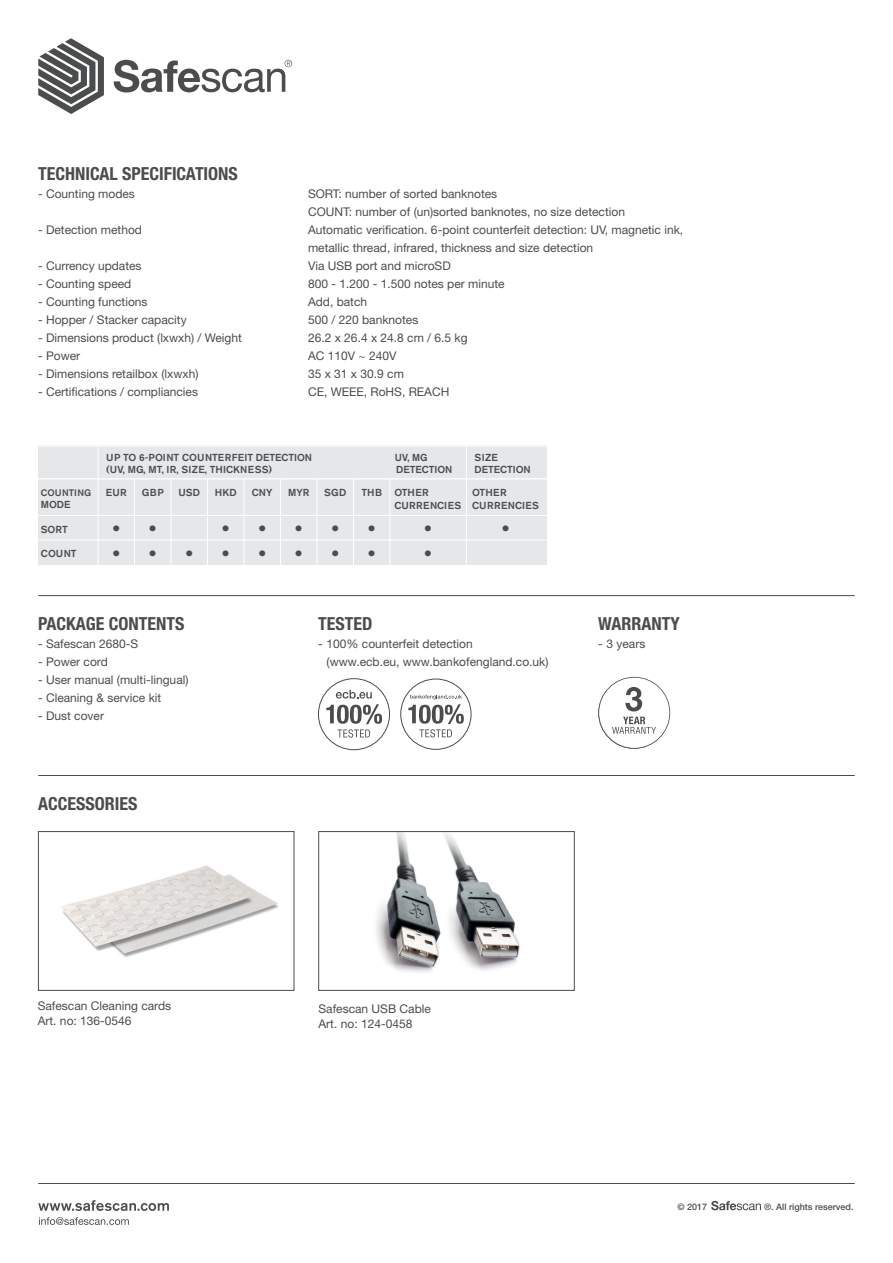
<style>
.page{position:relative;width:893px;height:1263px;background:#fff}
.page>*{position:absolute;margin:0;border:0;box-sizing:border-box;transform-origin:0 0}
.t1{font:700 18.9px/25.7px "Akzidenz Grotesk BE";color:#4b4c4d}
.t2{font:700 condensed 18px "Helvetica Neue LT Std";color:#4b4c4d}
.t3{font:12px/18px "Helvetica Neue LT Std";color:#4b4c4d}
.t4{font:500 10.05px "Akzidenz Grotesk BE";color:#4b4c4d}
.t5{font:500 10.05px/12.9px "Akzidenz Grotesk BE";letter-spacing:.04em;color:#4b4c4d}
.t6{font:500 10.05px "Akzidenz Grotesk BE";letter-spacing:.02em;color:#4b4c4d}
.t7{font:500 9.45px "Akzidenz Grotesk BE";color:#4b4c4d}
.t8{font:500 9px "Helvetica Neue LT Std";color:#4b4c4d}
</style>
<div class="page">
<hr style="left:38px;top:595px;width:817px;height:1px;background:#4b4c4d">
<hr style="left:38px;top:1183px;width:817px;height:1px;background:#4b4c4d">
<hr style="left:38px;top:775px;width:817px;height:1px;background:#4b4c4d">
<svg style="left:38px;top:1200px;width:131px;height:11px"></svg>
<svg style="left:39px;top:1217px;width:90px;height:8px"></svg>
<svg style="left:38px;top:38px;width:66px;height:76px"></svg>
<svg style="left:114px;top:60px;width:178px;height:33px"></svg>
<svg style="left:711px;top:1201px;width:50px;height:9px"></svg>
<img style="left:376px;top:833px;width:144px;height:140px">
<div style="left:319px;top:831px;width:255px;height:159px;border:1px solid #4b4c4d"></div>
<img style="left:61px;top:865px;width:218px;height:92px">
<div style="left:38px;top:831px;width:256px;height:159px;border:1px solid #4b4c4d"></div>
<div style="left:38px;top:445px;width:509px;height:121px;background:#e6e7e9"></div>
<hr style="left:33px;top:445px;width:608px;height:2px;background:#fff">
<hr style="left:33px;top:515px;width:608px;height:1px;background:#fff">
<hr style="left:33px;top:540px;width:608px;height:1px;background:#fff">
<hr style="left:33px;top:565px;width:608px;height:1px;background:#fff">
<hr style="left:33px;top:478px;width:608px;height:1px;background:#fff">
<hr style="left:98px;top:446px;width:1px;height:119px;background:#fff">
<hr style="left:134px;top:479px;width:1px;height:87px;background:#fff">
<hr style="left:171px;top:479px;width:1px;height:87px;background:#fff">
<hr style="left:244px;top:479px;width:1px;height:87px;background:#fff">
<hr style="left:207px;top:479px;width:1px;height:87px;background:#fff">
<hr style="left:353px;top:479px;width:1px;height:87px;background:#fff">
<hr style="left:280px;top:479px;width:1px;height:87px;background:#fff">
<hr style="left:317px;top:479px;width:1px;height:87px;background:#fff">
<hr style="left:390px;top:479px;width:1px;height:87px;background:#fff">
<hr style="left:466px;top:446px;width:1px;height:120px;background:#fff">
<div style="left:318px;top:678px;width:72px;height:72px;border:1px solid #4b4c4d;border-radius:50%"></div>
<svg style="left:336px;top:690px;width:36px;height:8px"></svg>
<svg style="left:326px;top:704px;width:56px;height:34px"></svg>
<div style="left:400px;top:679px;width:71px;height:71px;border:1px solid #4b4c4d;border-radius:50%"></div>
<svg style="left:408px;top:695px;width:56px;height:42px"></svg>
<svg style="left:598px;top:677px;width:72px;height:72px"></svg>
<h2 class="t2" style="left:38px;top:163px;width:201px">TECHNICAL SPECIFICATIONS</h2>
<p class="t3" style="left:38px;top:185px;width:98px">- Counting modes</p>
<p class="t3" style="left:308px;top:185px;width:318px">SORT: number of sorted banknotes<br>COUNT: number of (un)sorted banknotes, no size detection</p>
<p class="t3" style="left:38px;top:221px;width:106px">- Detection method</p>
<p class="t3" style="left:308px;top:221px;width:377px">Automatic verification. 6-point counterfeit detection: UV, magnetic ink, metallic thread, infrared, thickness and size detection</p>
<p class="t3" style="left:38px;top:257px;width:105px">- Currency updates</p>
<p class="t3" style="left:308px;top:257px;width:144px">Via USB port and microSD</p>
<p class="t3" style="left:38px;top:275px;width:95px">- Counting speed</p>
<p class="t3" style="left:308px;top:275px;width:198px">800 - 1.200 - 1.500 notes per minute</p>
<p class="t3" style="left:38px;top:293px;width:111px">- Counting functions</p>
<p class="t3" style="left:308px;top:293px;width:61px">Add, batch</p>
<p class="t3" style="left:38px;top:311px;width:150px">- Hopper / Stacker capacity</p>
<p class="t3" style="left:308px;top:311px;width:112px">500 / 220 banknotes</p>
<p class="t3" style="left:38px;top:329px;width:205px">- Dimensions product (lxwxh) / Weight</p>
<p class="t3" style="left:308px;top:329px;width:161px">26.2 x 26.4 x 24.8 cm / 6.5 kg</p>
<p class="t3" style="left:38px;top:347px;width:44px">- Power</p>
<p class="t3" style="left:308px;top:347px;width:90px">AC 110V ~ 240V</p>
<p class="t3" style="left:38px;top:365px;width:162px">- Dimensions retailbox (lxwxh)</p>
<p class="t3" style="left:308px;top:365px;width:97px">35 x 31 x 30.9 cm</p>
<p class="t3" style="left:38px;top:383px;width:162px">- Certifications / compliancies</p>
<p class="t3" style="left:308px;top:383px;width:143px">CE, WEEE, RoHS, REACH</p>
<p class="t7" style="left:41px;top:487px;width:52px">COUNTING</p>
<p class="t4" style="left:41px;top:499px;width:31px">MODE</p>
<p class="t4" style="left:41px;top:523px;width:28px">SORT</p>
<p class="t4" style="left:41px;top:547px;width:37px">COUNT</p>
<p class="t4" style="left:106px;top:451px;width:207px">UP TO 6-POINT COUNTERFEIT DETECTION</p>
<p class="t4" style="left:395px;top:451px;width:34px">UV, MG</p>
<p class="t4" style="left:475px;top:451px;width:25px">SIZE</p>
<p class="t6" style="left:106px;top:463px;width:167px">(UV, MG, MT, IR, SIZE, THICKNESS)</p>
<p class="t4" style="left:396px;top:463px;width:58px">DETECTION</p>
<p class="t4" style="left:475px;top:463px;width:58px">DETECTION</p>
<p class="t4" style="left:106px;top:486px;width:23px">EUR</p>
<h1 class="t1" style="left:113px;top:515px;width:8px">• •</h1>
<p class="t4" style="left:142px;top:486px;width:23px">GBP</p>
<h1 class="t1" style="left:150px;top:515px;width:8px">• •</h1>
<p class="t4" style="left:178px;top:486px;width:23px">USD</p>
<h1 class="t1" style="left:186px;top:541px;width:8px">•</h1>
<p class="t4" style="left:215px;top:486px;width:24px">HKD</p>
<h1 class="t1" style="left:223px;top:515px;width:8px">• •</h1>
<p class="t4" style="left:252px;top:486px;width:22px">CNY</p>
<h1 class="t1" style="left:259px;top:515px;width:8px">• •</h1>
<p class="t4" style="left:288px;top:486px;width:23px">MYR</p>
<h1 class="t1" style="left:296px;top:515px;width:8px">• •</h1>
<p class="t4" style="left:324px;top:486px;width:24px">SGD</p>
<h1 class="t1" style="left:332px;top:515px;width:8px">• •</h1>
<p class="t4" style="left:361px;top:486px;width:22px">THB</p>
<h1 class="t1" style="left:369px;top:515px;width:8px">• •</h1>
<p class="t5" style="left:394px;top:486px;width:68px">OTHER<br>CURRENCIES</p>
<h1 class="t1" style="left:425px;top:515px;width:8px">• •</h1>
<p class="t5" style="left:472px;top:486px;width:68px">OTHER<br>CURRENCIES</p>
<h1 class="t1" style="left:502px;top:515px;width:8px">•</h1>
<h2 class="t2" style="left:38px;top:613px;width:148px">PACKAGE CONTENTS</h2>
<p class="t3" style="left:38px;top:635px;width:102px">- Safescan 2680-S</p>
<p class="t3" style="left:38px;top:653px;width:71px">- Power cord</p>
<p class="t3" style="left:38px;top:671px;width:152px">- User manual (multi-lingual)</p>
<p class="t3" style="left:38px;top:689px;width:125px">- Cleaning &amp; service kit</p>
<p class="t3" style="left:38px;top:707px;width:68px">- Dust cover</p>
<h2 class="t2" style="left:38px;top:793px;width:101px">ACCESSORIES</h2>
<h2 class="t2" style="left:318px;top:613px;width:56px">TESTED</h2>
<p class="t3" style="left:327px;top:635px;width:223px;text-indent:-9px">- 100% counterfeit detection (www.ecb.eu, www.bankofengland.co.uk)</p>
<h2 class="t2" style="left:598px;top:613px;width:83px">WARRANTY</h2>
<p class="t3" style="left:598px;top:635px;width:49px">- 3 years</p>
<p class="t3" style="left:38px;top:998px;width:135px;line-height:15px">Safescan Cleaning cards<br>Art. no: 136-0546</p>
<p class="t3" style="left:319px;top:1001px;width:114px;line-height:15px">Safescan USB Cable<br>Art. no: 124-0458</p>
<p class="t8" style="left:678px;top:1202px;width:31px">© 2017</p>
<p class="t8" style="left:764px;top:1202px;width:91px">®. All rights reserved.</p>
</div>
